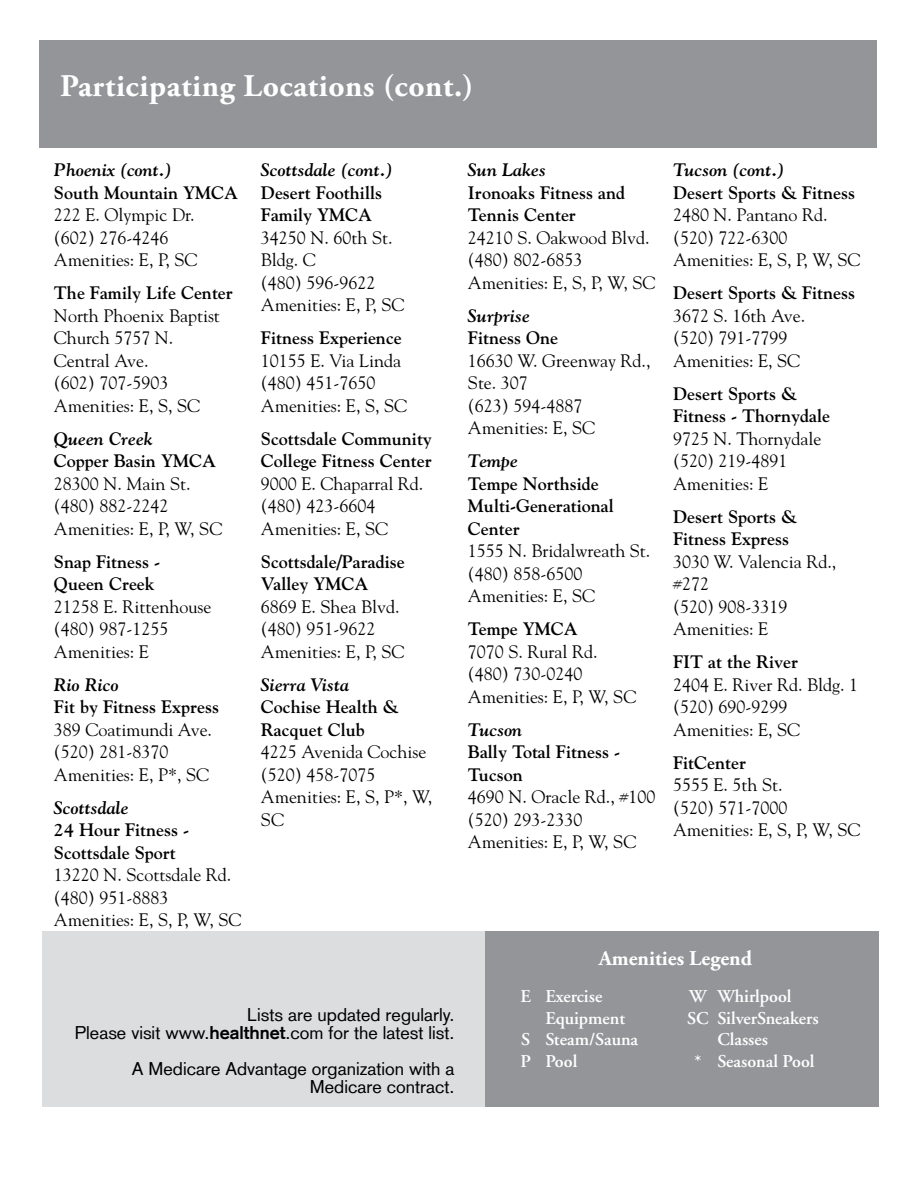
<style>
.page{position:relative;width:918px;height:1188px;background:#fff}
.page>*{position:absolute;margin:0;border:0;box-sizing:border-box;transform-origin:0 0}
.t1{font:700 31.5px "Adobe Garamond Pro";letter-spacing:.02em;color:#fff}
.t2{font:700 21px "Adobe Garamond Pro";color:#fff}
.t3{font:18px/22.5px "Goudy";color:#000}
.t4{font:700 18px/22.5px "Goudy";color:#000}
.t5{font:18px/18px "Basic Commercial LT Com";color:#000;text-align:right}
.t6{font:italic 700 18px "Goudy";color:#000}
.t7{font:600 18px "Adobe Garamond";color:#fff}
.s1{font-weight:700}
</style>
<div class="page">
<div style="left:40px;top:40px;width:837px;height:108px;background:#939598"></div>
<div style="left:42px;top:932px;width:688px;height:175px;background:#dcddde"></div>
<div style="left:485px;top:932px;width:394px;height:175px;background:#939598"></div>
<h1 class="t1" style="left:60px;top:67px;width:415px">Participating Locations (cont.)</h1>
<p class="t6" style="left:54px;top:159px;width:119px">Phoenix (cont.)</p>
<p class="t4" style="left:54px;top:181px;width:186px">South Mountain YMCA</p>
<p class="t3" style="left:54px;top:204px;width:145px">222 E. Olympic Dr. (602) 276-4246<br>Amenities: E, P, SC</p>
<p class="t4" style="left:54px;top:282px;width:180px">The Family Life Center</p>
<p class="t3" style="left:54px;top:304px;width:167px">North Phoenix Baptist<br>Church 5757 N.<br>Central Ave.<br>(602) 707-5903<br>Amenities: E, S, SC</p>
<p class="t6" style="left:54px;top:427px;width:101px">Queen Creek</p>
<p class="t4" style="left:54px;top:450px;width:164px">Copper Basin YMCA</p>
<p class="t3" style="left:54px;top:472px;width:170px">28300 N. Main St. (480) 882-2242<br>Amenities: E, P, W, SC</p>
<p class="t4" style="left:54px;top:550px;width:108px">Snap Fitness -<br>Queen Creek</p>
<p class="t3" style="left:54px;top:595px;width:159px">21258 E. Rittenhouse (480) 987-1255<br>Amenities: E</p>
<p class="t6" style="left:54px;top:673px;width:66px">Rio Rico</p>
<p class="t4" style="left:54px;top:696px;width:167px">Fit by Fitness Express</p>
<p class="t3" style="left:54px;top:718px;width:160px">389 Coatimundi Ave. (520) 281-8370<br>Amenities: E, P*, SC</p>
<p class="t6" style="left:54px;top:796px;width:76px">Scottsdale</p>
<p class="t4" style="left:54px;top:819px;width:137px">24 Hour Fitness -<br>Scottsdale Sport</p>
<p class="t3" style="left:54px;top:864px;width:189px">13220 N. Scottsdale Rd. (480) 951-8883<br>Amenities: E, S, P, W, SC</p>
<p class="t6" style="left:261px;top:159px;width:133px">Scottsdale (cont.)</p>
<p class="t4" style="left:261px;top:181px;width:123px">Desert Foothills<br>Family YMCA</p>
<p class="t3" style="left:261px;top:226px;width:145px">34250 N. 60th St.<br>Bldg. C<br>(480) 596-9622<br>Amenities: E, P, SC</p>
<p class="t4" style="left:261px;top:327px;width:142px">Fitness Experience</p>
<p class="t3" style="left:261px;top:349px;width:148px">10155 E. Via Linda (480) 451-7650<br>Amenities: E, S, SC</p>
<p class="t4" style="left:261px;top:427px;width:172px">Scottsdale Community<br>College Fitness Center</p>
<p class="t3" style="left:261px;top:472px;width:164px">9000 E. Chaparral Rd. (480) 423-6604<br>Amenities: E, SC</p>
<p class="t4" style="left:261px;top:550px;width:145px">Scottsdale/Paradise<br>Valley YMCA</p>
<p class="t3" style="left:261px;top:595px;width:145px">6869 E. Shea Blvd. (480) 951-9622<br>Amenities: E, P, SC</p>
<p class="t6" style="left:261px;top:673px;width:90px">Sierra Vista</p>
<p class="t4" style="left:261px;top:696px;width:139px">Cochise Health &amp;<br>Racquet Club</p>
<p class="t3" style="left:261px;top:741px;width:173px">4225 Avenida Cochise (520) 458-7075<br>Amenities: E, S, P*, W,<br>SC</p>
<p class="t6" style="left:468px;top:159px;width:80px">Sun Lakes</p>
<p class="t4" style="left:468px;top:181px;width:159px">Ironoaks Fitness and<br>Tennis Center</p>
<p class="t3" style="left:468px;top:226px;width:189px">24210 S. Oakwood Blvd. (480) 802-6853<br>Amenities: E, S, P, W, SC</p>
<p class="t6" style="left:468px;top:304px;width:64px">Surprise</p>
<p class="t4" style="left:468px;top:327px;width:92px">Fitness One</p>
<p class="t3" style="left:468px;top:349px;width:184px">16630 W. Greenway Rd.,<br>Ste. 307<br>(623) 594-4887<br>Amenities: E, SC</p>
<p class="t6" style="left:468px;top:450px;width:52px">Tempe</p>
<p class="t4" style="left:468px;top:472px;width:147px">Tempe Northside<br>Multi-Generational<br>Center</p>
<p class="t3" style="left:468px;top:540px;width:184px">1555 N. Bridalwreath St. (480) 858-6500<br>Amenities: E, SC</p>
<p class="t4" style="left:468px;top:618px;width:111px">Tempe YMCA</p>
<p class="t3" style="left:468px;top:640px;width:170px">7070 S. Rural Rd. (480) 730-0240<br>Amenities: E, P, W, SC</p>
<p class="t6" style="left:468px;top:718px;width:56px">Tucson</p>
<p class="t4" style="left:468px;top:741px;width:154px">Bally Total Fitness -<br>Tucson</p>
<p class="t3" style="left:468px;top:785px;width:189px">4690 N. Oracle Rd., #100 (520) 293-2330<br>Amenities: E, P, W, SC</p>
<p class="t6" style="left:673px;top:159px;width:113px">Tucson (cont.)</p>
<p class="t4" style="left:673px;top:181px;width:184px">Desert Sports &amp; Fitness</p>
<p class="t3" style="left:673px;top:204px;width:189px">2480 N. Pantano Rd. (520) 722-6300<br>Amenities: E, S, P, W, SC</p>
<p class="t4" style="left:673px;top:282px;width:184px">Desert Sports &amp; Fitness</p>
<p class="t3" style="left:673px;top:304px;width:134px">3672 S. 16th Ave. (520) 791-7799<br>Amenities: E, SC</p>
<p class="t4" style="left:673px;top:382px;width:159px">Desert Sports &amp;<br>Fitness - Thornydale</p>
<p class="t3" style="left:673px;top:427px;width:150px">9725 N. Thornydale (520) 219-4891<br>Amenities: E</p>
<p class="t4" style="left:673px;top:505px;width:126px">Desert Sports &amp;<br>Fitness Express</p>
<p class="t3" style="left:673px;top:550px;width:165px">3030 W. Valencia Rd., #272<br>(520) 908-3319<br>Amenities: E</p>
<p class="t4" style="left:673px;top:651px;width:126px">FIT at the River</p>
<p class="t3" style="left:673px;top:673px;width:187px">2404 E. River Rd. Bldg. 1 (520) 690-9299<br>Amenities: E, SC</p>
<p class="t4" style="left:673px;top:751px;width:74px">FitCenter</p>
<p class="t3" style="left:673px;top:774px;width:189px">5555 E. 5th St.<br>(520) 571-7000<br>Amenities: E, S, P, W, SC</p>
<p class="t5" style="left:75px;top:1005px;width:381px">Lists are updated regularly.<br>Please visit www.<span class="s1">healthnet</span>.com for the latest list.</p>
<p class="t5" style="left:132px;top:1059px;width:324px">A Medicare Advantage organization with a<br>Medicare contract.</p>
<p class="t2" style="left:599px;top:946px;width:155px">Amenities Legend</p>
<p class="t7" style="left:521px;top:986px;width:83px">E Exercise</p>
<p class="t7" style="left:545px;top:1008px;width:81px">Equipment</p>
<p class="t7" style="left:521px;top:1030px;width:118px">S Steam/Sauna</p>
<p class="t7" style="left:521px;top:1051px;width:58px">P Pool</p>
<p class="t7" style="left:689px;top:986px;width:104px">W Whirlpool</p>
<p class="t7" style="left:687px;top:1008px;width:133px">SC SilverSneakers</p>
<p class="t7" style="left:717px;top:1030px;width:52px">Classes</p>
<p class="t7" style="left:694px;top:1051px;width:122px">* Seasonal Pool</p>
</div>
